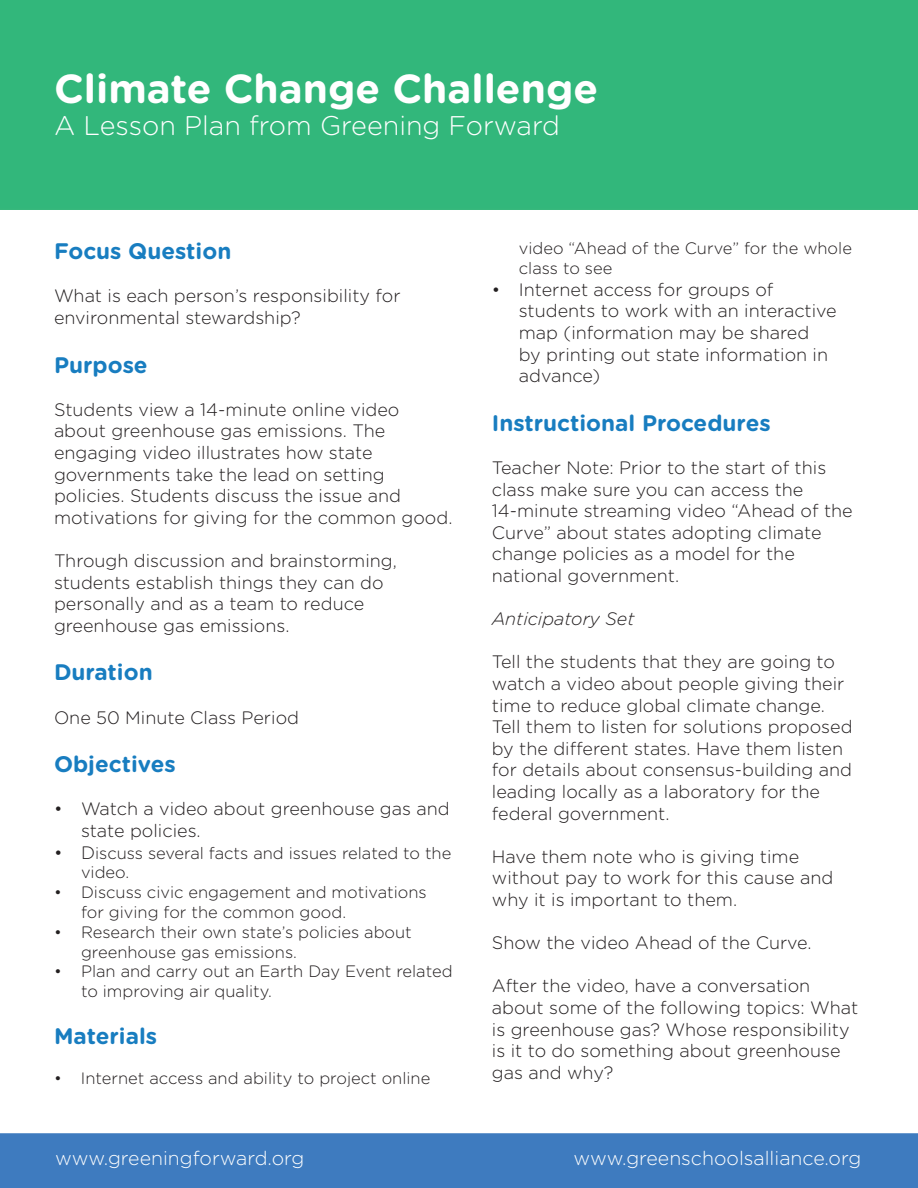
<style>
.page{position:relative;width:918px;height:1188px;background:#fff}
.page>*{position:absolute;margin:0;border:0;box-sizing:border-box;transform-origin:0 0}
.t1{font:700 40.5px "Gotham Rounded";color:#fff}
.t2{font:300 27px "Gotham Rounded";color:#fff}
.t3{font:700 22.5px "Gotham Rounded";color:#187dc0}
.t4{font:300 19.5px "Gotham Rounded";color:#fff}
.t5{font:300 18px/21.6px "Gotham Rounded";color:#231f20}
.t6{font:italic 300 18px "Gotham Rounded";color:#231f20}
.t7{font:300 16.5px/19.8px "Gotham Rounded";color:#231f20}
.s1{font-size:18px}
</style>
<div class="page">
<div style="left:0;top:1133px;width:918px;height:55px;background:#3e7bbf"></div>
<div style="left:0;top:0;width:918px;height:210px;background:#32b77b"></div>
<h1 class="t1" style="left:54px;top:59px;width:546px">Climate Change Challenge</h1>
<h2 class="t2" style="left:54px;top:108px;width:508px">A Lesson Plan from Greening Forward</h2>
<p class="t3" style="left:54px;top:235px;width:179px">Focus Question</p>
<p class="t5" style="left:54px;top:284px;width:348px">What is each person’s responsibility for environmental stewardship?</p>
<p class="t3" style="left:54px;top:348px;width:95px">Purpose</p>
<p class="t5" style="left:54px;top:398px;width:400px">Students view a 14-minute online video about greenhouse gas emissions. The engaging video illustrates how state governments take the lead on setting policies. Students discuss the issue and motivations for giving for the common good.</p>
<p class="t5" style="left:54px;top:549px;width:344px">Through discussion and brainstorming, students establish things they can do personally and as a team to reduce greenhouse gas emissions.</p>
<p class="t3" style="left:54px;top:656px;width:100px">Duration</p>
<p class="t5" style="left:54px;top:706px;width:247px">One 50 Minute Class Period</p>
<p class="t3" style="left:54px;top:748px;width:123px">Objectives</p>
<p class="t5" style="left:81px;top:797px;width:370px;text-indent:-27px">• Watch a video about greenhouse gas and state policies.</p>
<p class="t7" style="left:81px;top:842px;width:372px;text-indent:-27px"><span class="s1">• D</span>iscuss several facts and issues related to the video.</p>
<p class="t7" style="left:81px;top:882px;width:347px;text-indent:-27px">• Discuss civic engagement and motivations for giving for the common good.</p>
<p class="t7" style="left:81px;top:921px;width:332px;text-indent:-27px">• Research their own state’s policies about greenhouse gas emissions.</p>
<p class="t7" style="left:81px;top:961px;width:373px;text-indent:-27px">• Plan and carry out an Earth Day Event related to improving air quality.</p>
<p class="t3" style="left:54px;top:1020px;width:105px">Materials</p>
<p class="t7" style="left:54px;top:1067px;width:378px">• Internet access and ability to project online</p>
<p class="t7" style="left:519px;top:238px;width:335px">video “Ahead of the Curve” for the whole class to see</p>
<p class="t5" style="left:519px;top:278px;width:319px;text-indent:-27px">• Internet access for groups of students to work with an interactive map (information may be shared<br>by printing out state information in advance)</p>
<p class="t3" style="left:492px;top:406px;width:280px">Instructional Procedures</p>
<p class="t5" style="left:492px;top:456px;width:362px">Teacher Note: Prior to the start of this class make sure you can access the 14-minute streaming video “Ahead of the Curve” about states adopting climate change policies as a model for the national government.</p>
<p class="t6" style="left:492px;top:607px;width:144px">Anticipatory Set</p>
<p class="t5" style="left:492px;top:650px;width:362px">Tell the students that they are going to watch a video about people giving their time to reduce global climate change.<br>Tell them to listen for solutions proposed by the different states. Have them listen for details about consensus-building and leading locally as a laboratory for the federal government.</p>
<p class="t5" style="left:492px;top:845px;width:343px">Have them note who is giving time without pay to work for this cause and why it is important to them.</p>
<p class="t5" style="left:492px;top:931px;width:321px">Show the video Ahead of the Curve.</p>
<p class="t5" style="left:492px;top:974px;width:368px">After the video, have a conversation about some of the following topics: What is greenhouse gas? Whose responsibility is it to do something about greenhouse gas and why?</p>
<p class="t4" style="left:55px;top:1145px;width:251px">www.greeningforward.org</p>
<p class="t4" style="left:573px;top:1145px;width:289px">www.greenschoolsalliance.org</p>
</div>
